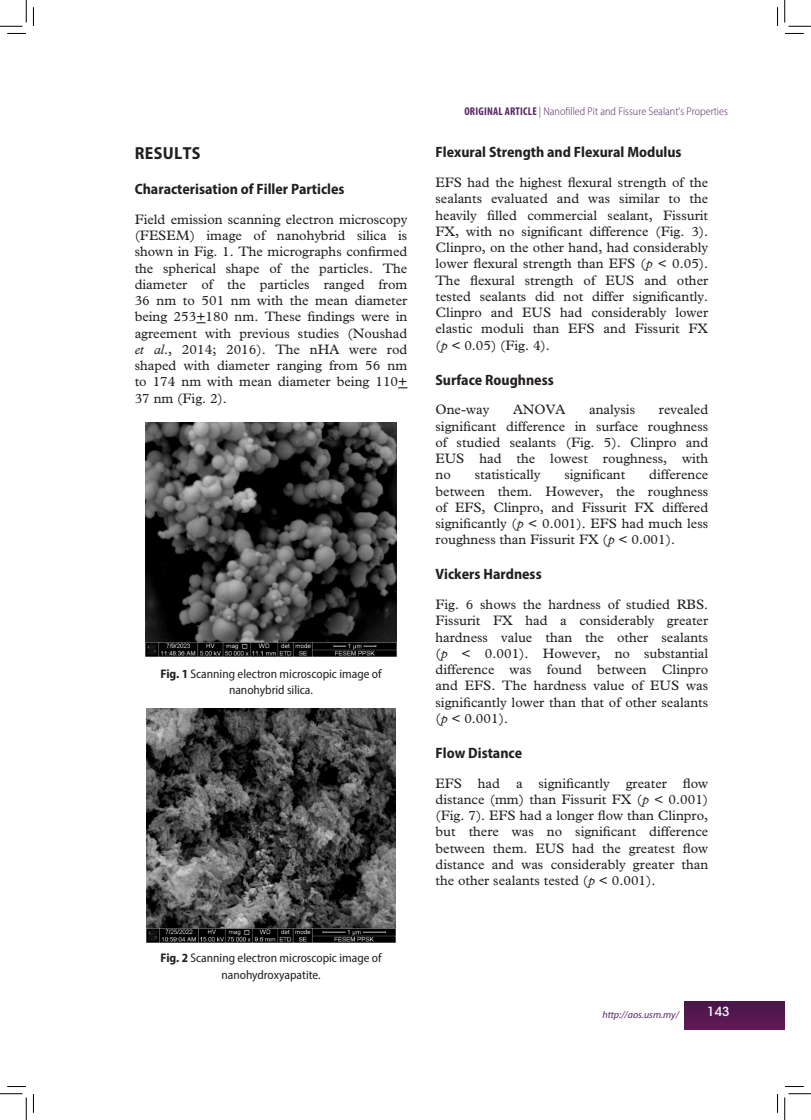
<style>
.page{position:relative;width:811px;height:1120px;background:#fff}
.page>*{position:absolute;margin:0;border:0;box-sizing:border-box;transform-origin:0 0}
.t1{font:700 semi-condensed 17.5px "Myriad Pro";letter-spacing:.02em;color:#231f20}
.t2{font:700 semi-condensed 15px "Myriad Pro";color:#231f20}
.t3{font:13.75px/16.2px "Plantin Std";color:#231f20;text-align:justify}
.t4{font:semi-condensed 12.5px/16.2px "Myriad Pro";color:#231f20;text-align:center}
.t5{font:500 12.5px "ITC Avant Garde Std";color:#fff}
.t6{font:300 semi-condensed 11.25px "Myriad Pro";color:#572563}
.t7{font:italic 10px "Myriad Pro";color:#572563}
.s1{font-style:italic}
.s2{font-weight:700}
.s3{font-weight:700;font-stretch:condensed}
</style>
<div class="page">
<div style="left:685px;top:1001px;width:100px;height:28px;background:#541950"></div>
<img style="left:146px;top:423px;width:250px;height:233px">
<img style="left:146px;top:708px;width:250px;height:234px">
<svg style="left:7px;top:33px;width:19px;height:1px"></svg>
<svg style="left:785px;top:33px;width:19px;height:1px"></svg>
<svg style="left:7px;top:1086px;width:19px;height:1px"></svg>
<svg style="left:785px;top:1086px;width:19px;height:1px"></svg>
<svg style="left:33px;top:7px;width:1px;height:19px"></svg>
<svg style="left:33px;top:1094px;width:1px;height:18px"></svg>
<svg style="left:777px;top:7px;width:1px;height:19px"></svg>
<svg style="left:777px;top:1094px;width:1px;height:18px"></svg>
<svg style="left:0;top:0;width:27px;height:27px"></svg>
<svg style="left:0;top:1093px;width:27px;height:26px"></svg>
<svg style="left:785px;top:0;width:26px;height:27px"></svg>
<svg style="left:785px;top:1093px;width:26px;height:26px"></svg>
<p class="t1" style="left:135px;top:142px;width:67px">RESULTS</p>
<p class="t2" style="left:135px;top:179px;width:211px">Characterisation of Filler Particles</p>
<p class="t3" style="left:135px;top:211px;width:274px">Field emission scanning electron microscopy (FESEM) image of nanohybrid silica is shown in Fig. 1. The micrographs confirmed the spherical shape of the particles. The diameter of the particles ranged from 36 nm to 501 nm with the mean diameter being 253+180 nm. These findings were in agreement with previous studies (Noushad <span class="s1">et al</span>., 2014; 2016). The nHA were rod shaped with diameter ranging from 56 nm to 174 nm with mean diameter being 110+ 37 nm (Fig. 2).</p>
<p class="t4" style="left:160px;top:665px;width:223px"><span class="s2">Fig. 1</span> Scanning electron microscopic image of nanohybrid silica.</p>
<p class="t4" style="left:160px;top:949px;width:223px"><span class="s2">Fig. 2</span> Scanning electron microscopic image of nanohydroxyapatite.</p>
<p class="t6" style="left:464px;top:104px;width:265px"><span class="s3">ORIGINAL ARTICLE</span> | Nanofilled Pit and Fissure Sealant's Properties</p>
<p class="t2" style="left:436px;top:143px;width:248px">Flexural Strength and Flexural Modulus</p>
<p class="t3" style="left:436px;top:174px;width:274px">EFS had the highest flexural strength of the sealants evaluated and was similar to the heavily filled commercial sealant, Fissurit FX, with no significant difference (Fig. 3).<br>Clinpro, on the other hand, had considerably lower flexural strength than EFS (<span class="s1">p</span> &lt; 0.05).<br>The flexural strength of EUS and other tested sealants did not differ significantly.<br>Clinpro and EUS had considerably lower elastic moduli than EFS and Fissurit FX (<span class="s1">p</span> &lt; 0.05) (Fig. 4).</p>
<p class="t2" style="left:436px;top:370px;width:120px">Surface Roughness</p>
<p class="t3" style="left:436px;top:401px;width:55px">One-way</p>
<p class="t3" style="left:513px;top:401px;width:54px">ANOVA</p>
<p class="t3" style="left:589px;top:401px;width:47px">analysis</p>
<p class="t3" style="left:436px;top:401px;width:274px;text-indent:223px">revealed significant difference in surface roughness of studied sealants (Fig. 5). Clinpro and EUS had the lowest roughness, with no</p>
<p class="t3" style="left:436px;top:466px;width:274px;text-indent:214px">difference between them. However, the roughness of EFS, Clinpro, and Fissurit FX differed significantly (<span class="s1">p</span> &lt; 0.001). EFS had much less roughness than Fissurit FX (<span class="s1">p</span> &lt; 0.001).</p>
<p class="t2" style="left:436px;top:564px;width:108px">Vickers Hardness</p>
<p class="t3" style="left:436px;top:596px;width:274px">Fig. 6 shows the hardness of studied RBS.<br>Fissurit FX had a considerably greater hardness value than the other sealants (<span class="s1">p</span> &lt; 0.001). However, no substantial difference was found between Clinpro and EFS. The hardness value of EUS was significantly lower than that of other sealants (<span class="s1">p</span> &lt; 0.001).</p>
<p class="t2" style="left:436px;top:743px;width:88px">Flow Distance</p>
<p class="t3" style="left:436px;top:774px;width:274px">EFS had a significantly greater flow distance (mm) than Fissurit FX (<span class="s1">p</span> &lt; 0.001) (Fig. 7). EFS had a longer flow than Clinpro, but there was no significant difference between them. EUS had the greatest flow distance and was considerably greater than the other sealants tested (<span class="s1">p</span> &lt; 0.001).</p>
<p class="t3" style="left:475px;top:466px;width:67px">statistically</p>
<p class="t3" style="left:564px;top:466px;width:63px">significant</p>
<p class="t7" style="left:602px;top:1008px;width:78px">http://aos.usm.my/</p>
<p class="t5" style="left:707px;top:1004px;width:24px">143</p>
</div>
